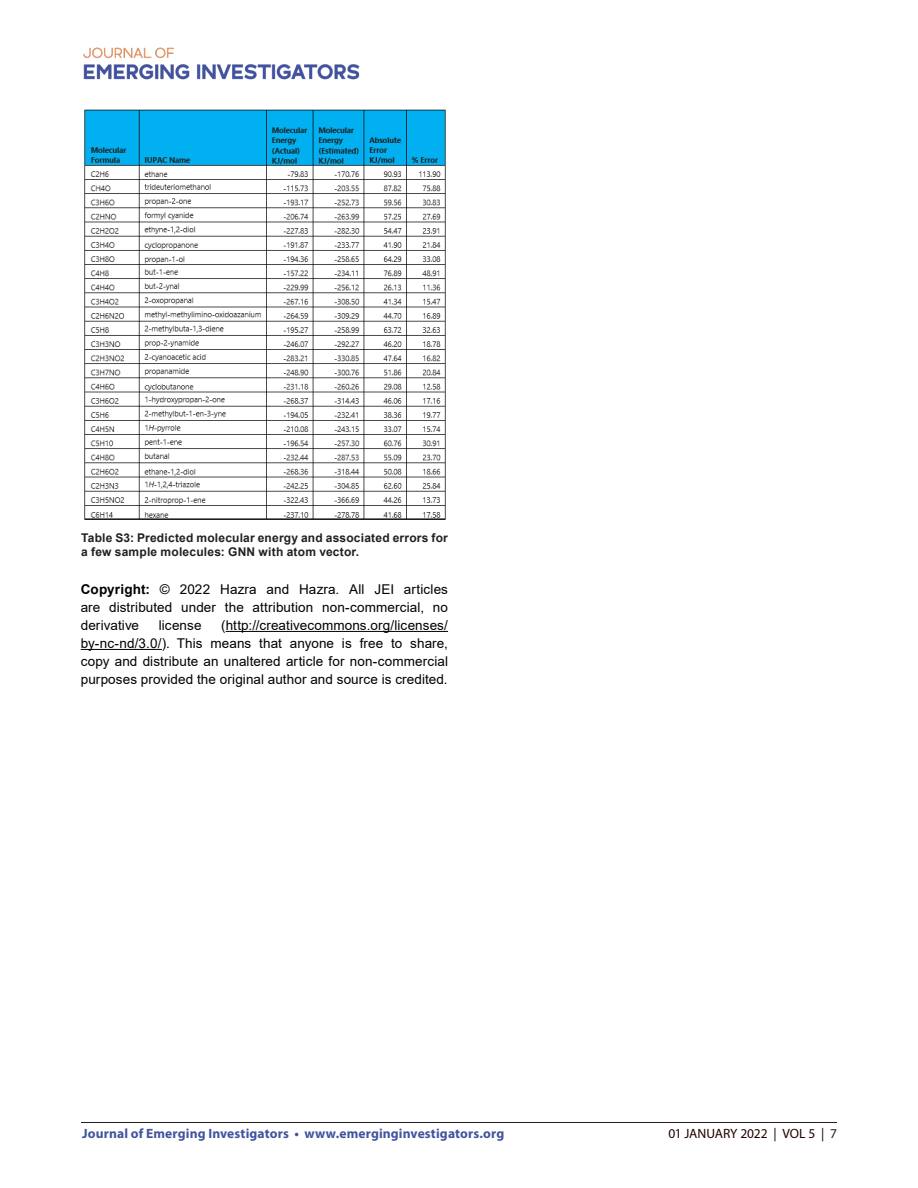
<style>
.page{position:relative;width:918px;height:1188px;background:#fff}
.page>*{position:absolute;margin:0;border:0;box-sizing:border-box;transform-origin:0 0}
.List_Paragraph{font:13.5px/18px "Arial";letter-spacing:.01em;color:#000;text-align:justify}
.t1{font:700 13.5px "Myriad Pro";letter-spacing:.01em;color:#42549e}
.t2{font:13.5px "Myriad Pro";letter-spacing:-.01em;color:#230000}
.t3{font:700 12px/14.4px "Arial";letter-spacing:.02em;color:#231f20}
.s1{font-weight:700}
.s2{font-style:italic}
.s3{color:#231f20}
</style>
<div class="page">
<hr style="left:81px;top:1122px;width:756px;height:1px;background:#231f20">
<img style="left:83px;top:47px;width:277px;height:33px">
<hr style="left:226px;top:631px;width:222px;height:1px;background:#000">
<hr style="left:81px;top:649px;width:81px;height:1px;background:#000">
<img style="left:84px;top:110px;width:362px;height:410px">
<p class="t3" style="left:81px;top:531px;width:368px">Table S3: Predicted molecular energy and associated errors for a few sample molecules: GNN with atom vector.</p>
<p class="List_Paragraph" style="left:81px;top:580px;width:369px"><span class="s1">Copyright:</span> © 2022 Hazra and Hazra<span class="s2">.</span> All JEI articles are distributed under the attribution non-commercial, no derivative</p>
<p class="List_Paragraph" style="left:81px;top:616px;width:369px;text-indent:140px">(http://creativecommons.org/licenses/ by-nc-nd/3.0/). This means that anyone is free to share, copy and distribute an unaltered article for non-commercial purposes provided the original author and source is credited.</p>
<p class="List_Paragraph" style="left:159px;top:616px;width:44px">license</p>
<p class="t1" style="left:82px;top:1125px;width:424px">Journal of Emerging Investigators • www.emerginginvestigators.org</p>
<p class="t2" style="left:668px;top:1125px;width:170px">01 JANUARY 2022 | VOL 5 | <span class="s3">7</span></p>
</div>
